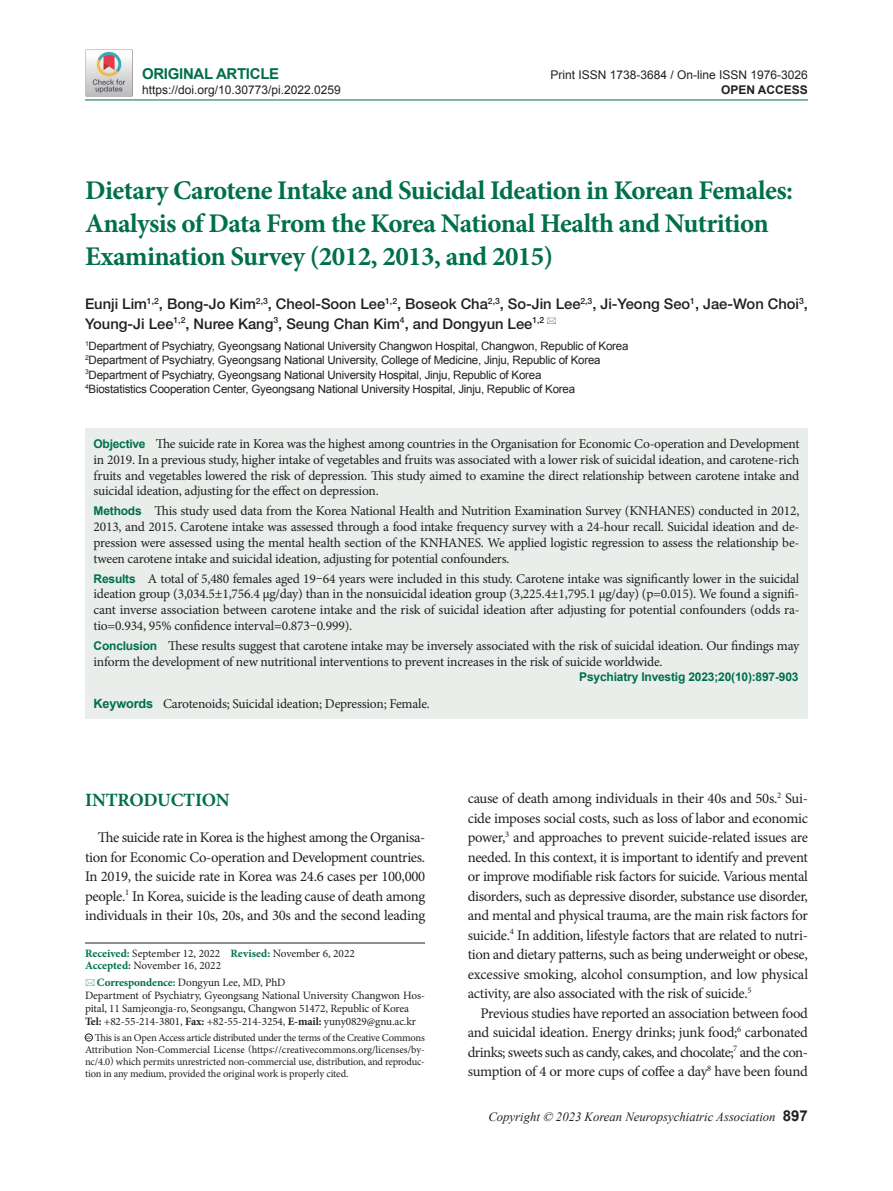
<style>
.page{position:relative;width:893px;height:1191px;background:#fff}
.page>*{position:absolute;margin:0;border:0;box-sizing:border-box;transform-origin:0 0}
.t1{font:700 27px/33px "Minion Pro";letter-spacing:-.02em;color:#006f4b}
.t2{font:700 18.75px "Minion Pro";letter-spacing:-.01em;color:#006f4b}
.t3{font:700 15px "Arial";letter-spacing:-.02em;color:#006f4b}
.t4{font:14.7px/19.5px "Minion Pro";letter-spacing:-.02em;color:#231f20;text-align:justify}
.t5{font:500 14.7px/19.5px "Helvetica Neue LT Std";color:#231f20}
.t6{font:13.5px/15.8px "Minion Pro";letter-spacing:-.015em;color:#231f20;text-align:justify}
.t7{font:italic 12.75px "Times New Roman";color:#231f20}
.t8{font:12px "Arial";color:#231f20}
.t9{font:700 12px "Arial";letter-spacing:-.015em;color:#006f4b}
.t10{font:700 12px "Arial";color:#231f20}
.t11{font:11.55px/14.2px "Arial";letter-spacing:-.02em;color:#231f20}
.t12{font:11.25px/12.8px "Minion Pro";letter-spacing:-.01em;color:#231f20}
.t13{font:10.5px/12px "Minion Pro";letter-spacing:-.015em;color:#231f20;text-align:justify}
.s1{font-family:"Arial";font-weight:700;font-size:12px;color:#006f4b}
.s2{font-family:"Arial";font-weight:700;font-size:12.75px;color:#006f4b}
.s3{font-weight:700;color:#006f4b}
.s4{font-weight:700}
.s5{font-family:"Arial";font-weight:700;font-style:normal;font-size:15px}
</style>
<div class="page">
<hr style="left:85px;top:100px;width:723px;height:1px;background:#006f4b">
<div style="left:85px;top:428px;width:723px;height:290px;background:#e9eeeb"></div>
<hr style="left:85px;top:942px;width:340px;height:1px;background:#231f20">
<div style="left:85px;top:1033px;width:8px;height:8px;border:1px solid #231f20;border-radius:50%"></div>
<img style="left:85px;top:49px;width:48px;height:48px">
<p class="t3" style="left:142px;top:64px;width:139px">ORIGINAL ARTICLE</p>
<p class="t8" style="left:142px;top:82px;width:200px">https://doi.org/10.30773/pi.2022.0259</p>
<p class="t8" style="left:550px;top:67px;width:259px">Print ISSN 1738-3684 / On-line ISSN 1976-3026</p>
<p class="t10" style="left:721px;top:82px;width:88px">OPEN ACCESS</p>
<h1 class="t1" style="left:85px;top:173px;width:709px">Dietary Carotene Intake and Suicidal Ideation in Korean Females:<br>Analysis of Data From the Korea National Health and Nutrition<br>Examination Survey (2012, 2013, and 2015)</h1>
<p class="t5" style="left:85px;top:294px;width:724px">Eunji Lim<sup>1,2</sup>, Bong-Jo Kim<sup>2,3</sup>, Cheol-Soon Lee<sup>1,2</sup>, Boseok Cha<sup>2,3</sup>, So-Jin Lee<sup>2,3</sup>, Ji-Yeong Seo<sup>1</sup>, Jae-Won Choi<sup>3</sup>,<br>Young-Ji Lee<sup>1,2</sup>, Nuree Kang<sup>3</sup>, Seung Chan Kim<sup>4</sup>, and Dongyun Lee<sup>1,2</sup></p>
<p class="t11" style="left:85px;top:339px;width:545px"><sup>1</sup>Department of Psychiatry, Gyeongsang National University Changwon Hospital, Changwon, Republic of Korea <sup>2</sup>Department of Psychiatry, Gyeongsang National University, College of Medicine, Jinju, Republic of Korea <sup>3</sup>Department of Psychiatry, Gyeongsang National University Hospital, Jinju, Republic of Korea<br><sup>4</sup>Biostatistics Cooperation Center, Gyeongsang National University Hospital, Jinju, Republic of Korea</p>
<p class="t6" style="left:94px;top:436px;width:707px"><span class="s1">Objective</span> The suicide rate in Korea was the highest among countries in the Organisation for Economic Co-operation and Development in 2019. In a previous study, higher intake of vegetables and fruits was associated with a lower risk of suicidal ideation, and carotene-rich fruits and vegetables lowered the risk of depression. This study aimed to examine the direct relationship between carotene intake and suicidal ideation, adjusting for the effect on depression.</p>
<p class="t6" style="left:94px;top:503px;width:707px"><span class="s1">Methods</span> This study used data from the Korea National Health and Nutrition Examination Survey (KNHANES) conducted in 2012, 2013, and 2015. Carotene intake was assessed through a food intake frequency survey with a 24-hour recall. Suicidal ideation and de&shy;pression were assessed using the mental health section of the KNHANES. We applied logistic regression to assess the relationship be&shy;tween carotene intake and suicidal ideation, adjusting for potential confounders.</p>
<p class="t6" style="left:94px;top:570px;width:707px"><span class="s1">Results</span> A total of 5,480 females aged 19–64 years were included in this study. Carotene intake was significantly lower in the suicidal ideation group (3,034.5±1,756.4 μg/day) than in the nonsuicidal ideation group (3,225.4±1,795.1 μg/day) (p=0.015). We found a signifi&shy;cant inverse association between carotene intake and the risk of suicidal ideation after adjusting for potential confounders (odds ra&shy;tio=0.934, 95% confidence interval=0.873–0.999).</p>
<p class="t6" style="left:94px;top:638px;width:707px"><span class="s1">Conclusion</span> These results suggest that carotene intake may be inversely associated with the risk of suicidal ideation. Our findings may inform the development of new nutritional interventions to prevent increases in the risk of suicide worldwide.</p>
<p class="t9" style="left:579px;top:669px;width:221px">Psychiatry Investig 2023;20(10):897-903</p>
<p class="t6" style="left:94px;top:695px;width:338px"><span class="s2">Keywords</span> Carotenoids; Suicidal ideation; Depression; Female.</p>
<h2 class="t2" style="left:85px;top:787px;width:146px">INTRODUCTION</h2>
<p class="t4" style="left:85px;top:827px;width:342px;text-indent:13px">The suicide rate in Korea is the highest among the Organisa&shy;tion for Economic Co-operation and Development countries.<br>In 2019, the suicide rate in Korea was 24.6 cases per 100,000 people.<sup>1</sup> In Korea, suicide is the leading cause of death among individuals in their 10s, 20s, and 30s and the second leading</p>
<p class="t12" style="left:85px;top:946px;width:271px"><span class="s3">Received:</span> September 12, 2022 <span class="s3">Revised:</span> November 6, 2022<br><span class="s3">Accepted:</span> November 16, 2022</p>
<p class="t12" style="left:85px;top:976px;width:341px;text-indent:12px"><span class="s3">Correspondence:</span> Dongyun Lee, MD, PhD<br>Department of Psychiatry, Gyeongsang National University Changwon Hos&shy;pital, 11 Samjeongja-ro, Seongsangu, Changwon 51472, Republic of Korea <span class="s4">Tel:</span> +82-55-214-3801, <span class="s4">Fax:</span> +82-55-214-3254, <span class="s4">E-mail:</span> yuny0829@gnu.ac.kr</p>
<p class="t13" style="left:85px;top:1031px;width:342px"><sup>cc</sup> This is an Open Access article distributed under the terms of the Creative Commons Attribution Non-Commercial License (https://creativecommons.org/licenses/by&shy;nc/4.0) which permits unrestricted non-commercial use, distribution, and reproduc&shy;tion in any medium, provided the original work is properly cited.</p>
<p class="t4" style="left:468px;top:788px;width:342px">cause of death among individuals in their 40s and 50s.<sup>2</sup> Sui&shy;cide imposes social costs, such as loss of labor and economic power,<sup>3</sup> and approaches to prevent suicide-related issues are needed. In this context, it is important to identify and prevent or improve modifiable risk factors for suicide. Various mental disorders, such as depressive disorder, substance use disorder, and mental and physical trauma, are the main risk factors for suicide.<sup>4</sup> In addition, lifestyle factors that are related to nutri&shy;tion and dietary patterns, such as being underweight or obese, excessive smoking, alcohol consumption, and low physical activity, are also associated with the risk of suicide.<sup>5</sup></p>
<p class="t4" style="left:468px;top:1003px;width:342px;text-indent:13px">Previous studies have reported an association between food and suicidal ideation. Energy drinks; junk food;<sup>6</sup> carbonated drinks; sweets such as candy, cakes, and chocolate;<sup>7</sup> and the con&shy;sumption of 4 or more cups of coffee a day<sup>8</sup> have been found</p>
<p class="t7" style="left:488px;top:1107px;width:321px">Copyright © 2023 Korean Neuropsychiatric Association <span class="s5">897</span></p>
</div>
